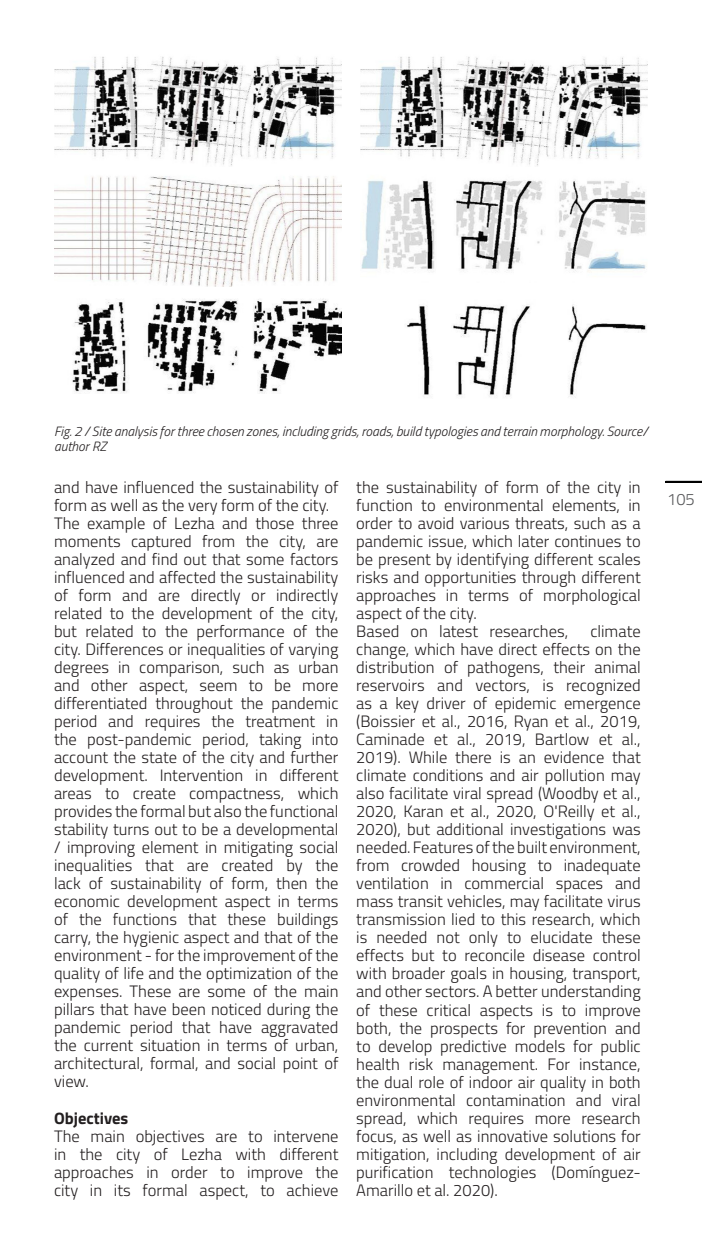
<style>
.page{position:relative;width:702px;height:1255px;background:#fff}
.page>*{position:absolute;margin:0;border:0;box-sizing:border-box;transform-origin:0 0}
.t1{font:300 16.5px/18px "Titillium";color:#231f20}
.t2{font:700 16.5px "Titillium";color:#231f20}
.t3{font:300 16.5px "Titillium";color:#57585a}
.t4{font:italic 300 13.5px/15px "Titillium";color:#231f20}
</style>
<div class="page">
<hr style="left:665px;top:480px;width:37px;height:2px;background:#57585a">
<hr style="left:665px;top:481px;width:37px;height:1px;background:#000">
<img style="left:54px;top:176px;width:288px;height:111px">
<img style="left:361px;top:180px;width:286px;height:92px">
<img style="left:407px;top:304px;width:240px;height:94px">
<img style="left:54px;top:57px;width:288px;height:109px">
<img style="left:360px;top:57px;width:288px;height:109px">
<img style="left:72px;top:298px;width:270px;height:95px">
<p class="t4" style="left:54px;top:422px;width:595px">Fig. 2 / Site analysis for three chosen zones, including grids, roads, build typologies and terrain morphology. Source/ author RZ</p>
<p class="t1" style="left:54px;top:477px;width:286px">and have influenced the sustainability of form as well as the very form of the city.<br>The example of Lezha and those three moments captured from the city, are analyzed and find out that some factors influenced and affected the sustainability of form and are directly or indirectly related to the development of the city, but related to the performance of the city. Differences or inequalities of varying degrees in comparison, such as urban and other aspect, seem to be more differentiated throughout the pandemic period and requires the treatment in the post-pandemic period, taking into account the state of the city and further development. Intervention in different areas to create compactness, which provides the formal but also the functional stability turns out to be a developmental / improving element in mitigating social inequalities that are created by the lack of sustainability of form, then the economic development aspect in terms of the functions that these buildings carry, the hygienic aspect and that of the environment - for the improvement of the quality of life and the optimization of the expenses. These are some of the main pillars that have been noticed during the pandemic period that have aggravated the current situation in terms of urban, architectural, formal, and social point of view.</p>
<p class="t2" style="left:54px;top:1105px;width:76px">Objectives</p>
<p class="t1" style="left:54px;top:1125px;width:286px;text-align:justify">The main objectives are to intervene in the city of Lezha with different approaches in order to improve the city in its formal aspect, to achieve</p>
<p class="t1" style="left:356px;top:477px;width:286px">the sustainability of form of the city in function to environmental elements, in order to avoid various threats, such as a pandemic issue, which later continues to be present by identifying different scales risks and opportunities through different approaches in terms of morphological aspect of the city.<br>Based on latest researches,</p>
<p class="t1" style="left:356px;top:621px;width:286px;text-align:justify;text-indent:234px">climate change, which have direct effects on the distribution of pathogens, their animal reservoirs and vectors, is recognized as a key driver of epidemic emergence (Boissier et al., 2016, Ryan et al., 2019, Caminade et al., 2019, Bartlow et al., 2019). While there is an evidence that climate conditions and air pollution may also facilitate viral spread (Woodby et al., 2020, Karan et al., 2020, O'Reilly et al., 2020), but additional investigations was needed. Features of the built environment, from crowded housing to inadequate ventilation in commercial spaces and mass transit vehicles, may facilitate virus transmission lied to this research, which is needed not only to elucidate these effects but to reconcile disease control with broader goals in housing, transport, and other sectors. A better understanding of these critical aspects is to improve both, the prospects for prevention and to develop predictive models for public health risk management. For instance, the dual role of indoor air quality in both environmental contamination and viral spread, which requires more research focus, as well as innovative solutions for mitigation, including development of air purification technologies (Domínguez-Amarillo et al. 2020).</p>
<p class="t3" style="left:667px;top:487px;width:29px">105</p>
</div>
